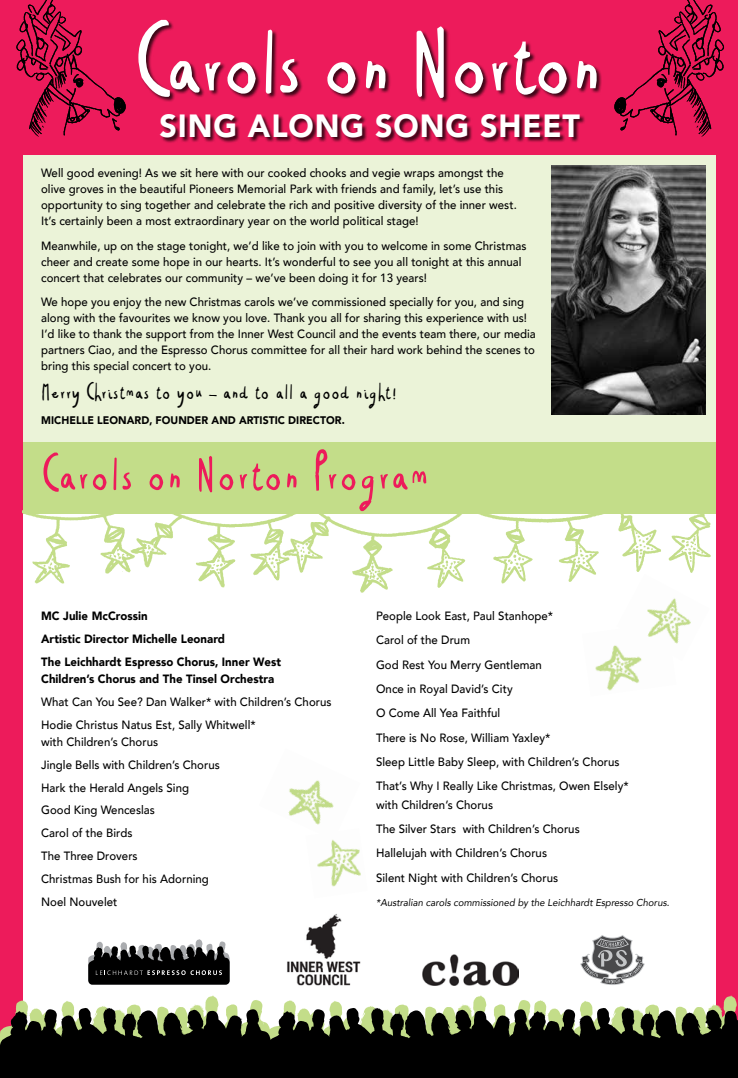
<style>
.page{position:relative;width:738px;height:1078px;background:#fff}
.page>*{position:absolute;margin:0;border:0;box-sizing:border-box;transform-origin:0 0}
.t1{font:108px "Christmas Gift";letter-spacing:-.07em;color:#fff}
.t2{font:55px "Christmas Gift";letter-spacing:-.03em;color:#ed1b5b;scale:.95 1}
.t3{font:900 32px "Avenir";letter-spacing:.03em;color:#fff;scale:.95 1}
.t4{font:25px "Christmas Gift";letter-spacing:-.03em;color:#000;scale:.95 1}
.t5{font:500 12px/24.3px "Avenir";letter-spacing:.005em;color:#000;scale:.95 1}
.t6{font:900 12px/22.8px "Avenir";letter-spacing:.005em;color:#000;scale:.95 1}
.t7{font:900 11px "Avenir";letter-spacing:.005em;color:#000;scale:.95 1}
.t8{font:italic 10px "Avenir";letter-spacing:.005em;color:#000;scale:.95 1}
</style>
<div class="page">
<div style="left:0;top:0;width:737px;height:1077px;background:#ed1b5b"></div>
<div style="left:23px;top:159px;width:691px;height:898px;background:#fff"></div>
<div style="left:23px;top:154px;width:691px;height:288px;background:#ebf3d8"></div>
<svg style="left:16px;top:995px;width:721px;height:11px"></svg>
<svg style="left:0;top:1006px;width:737px;height:71px;background:#2a2c22"></svg>
<img style="left:551px;top:166px;width:153px;height:248px">
<div style="left:138px;top:20px;width:463px;height:124px;background:#000;opacity:.75"></div>
<img style="left:588px;top:0;width:136px;height:155px">
<img style="left:16px;top:0;width:136px;height:155px">
<img style="left:25px;top:514px;width:686px;height:79px">
<svg style="left:88px;top:939px;width:141px;height:45px"></svg>
<img style="left:287px;top:914px;width:74px;height:72px">
<img style="left:422px;top:954px;width:96px;height:31px">
<svg style="left:580px;top:935px;width:64px;height:49px"></svg>
<div style="left:23px;top:442px;width:691px;height:72px;background:#c3dd89"></div>
<img style="left:288px;top:780px;width:46px;height:45px">
<img style="left:317px;top:839px;width:44px;height:48px">
<img style="left:595px;top:645px;width:47px;height:46px">
<img style="left:616px;top:574px;width:93px;height:86px">
<h1 class="t1" style="left:133px;top:11px;width:473px">Carols on Norton</h1>
<h3 class="t3" style="left:159px;top:99px;width:444px">SING ALONG SONG SHEET</h3>
<p class="t5" style="left:41px;top:164px;width:502px;line-height:16px">Well good evening! As we sit here with our cooked chooks and vegie wraps amongst the olive groves in the beautiful Pioneers Memorial Park with friends and family, let’s use this opportunity to sing together and celebrate the rich and positive diversity of the inner west.<br>It’s certainly been a most extraordinary year on the world political stage!</p>
<p class="t5" style="left:41px;top:237px;width:512px;line-height:16px">Meanwhile, up on the stage tonight, we’d like to join with you to welcome in some Christmas cheer and create some hope in our hearts. It’s wonderful to see you all tonight at this annual concert that celebrates our community – we’ve been doing it for 13 years!</p>
<p class="t5" style="left:41px;top:293px;width:522px;line-height:16px">We hope you enjoy the new Christmas carols we’ve commissioned specially for you, and sing along with the favourites we know you love. Thank you all for sharing this experience with us!<br>I’d like to thank the support from the Inner West Council and the events team there, our media partners Ciao, and the Espresso Chorus committee for all their hard work behind the scenes to bring this special concert to you.</p>
<h3 class="t4" style="left:41px;top:380px;width:377px">Merry Christmas to you _ and to all a good night!</h3>
<p class="t7" style="left:41px;top:410px;width:321px">MICHELLE LEONARD, FOUNDER AND ARTISTIC DIRECTOR.</p>
<h2 class="t2" style="left:41px;top:448px;width:411px">Carols on Norton Program</h2>
<p class="t6" style="left:41px;top:604px;width:254px">MC Julie McCrossin<br>Artistic Director Michelle Leonard<br>The Leichhardt Espresso Chorus, Inner West</p>
<p class="t6" style="left:41px;top:667px;width:247px">Children’s Chorus and The Tinsel Orchestra</p>
<p class="t5" style="left:41px;top:689px;width:307px;line-height:22.8px">What Can You See? Dan Walker* with Children’s Chorus<br>Hodie Christus Natus Est, Sally Whitwell*</p>
<p class="t5" style="left:41px;top:729px;width:189px;line-height:22.8px">with Children’s Chorus<br>Jingle Bells with Children’s Chorus<br>Hark the Herald Angels Sing<br>Good King Wenceslas<br>Carol of the Birds<br>The Three Drovers<br>Christmas Bush for his Adorning<br>Noel Nouvelet</p>
<p class="t5" style="left:376px;top:603px;width:267px">People Look East, Paul Stanhope*<br>Carol of the Drum<br>God Rest You Merry Gentleman<br>Once in Royal David’s City<br>O Come All Yea Faithful<br>There is No Rose, William Yaxley*<br>Sleep Little Baby Sleep, with Children’s Chorus<br>That’s Why I Really Like Christmas, Owen Elsely*</p>
<p class="t5" style="left:376px;top:791px;width:216px">with Children’s Chorus<br>The Silver Stars with Children’s Chorus Hallelujah with Children’s Chorus<br>Silent Night with Children’s Chorus</p>
<p class="t8" style="left:376px;top:896px;width:310px">*Australian carols commissioned by the Leichhardt Espresso Chorus.</p>
</div>
